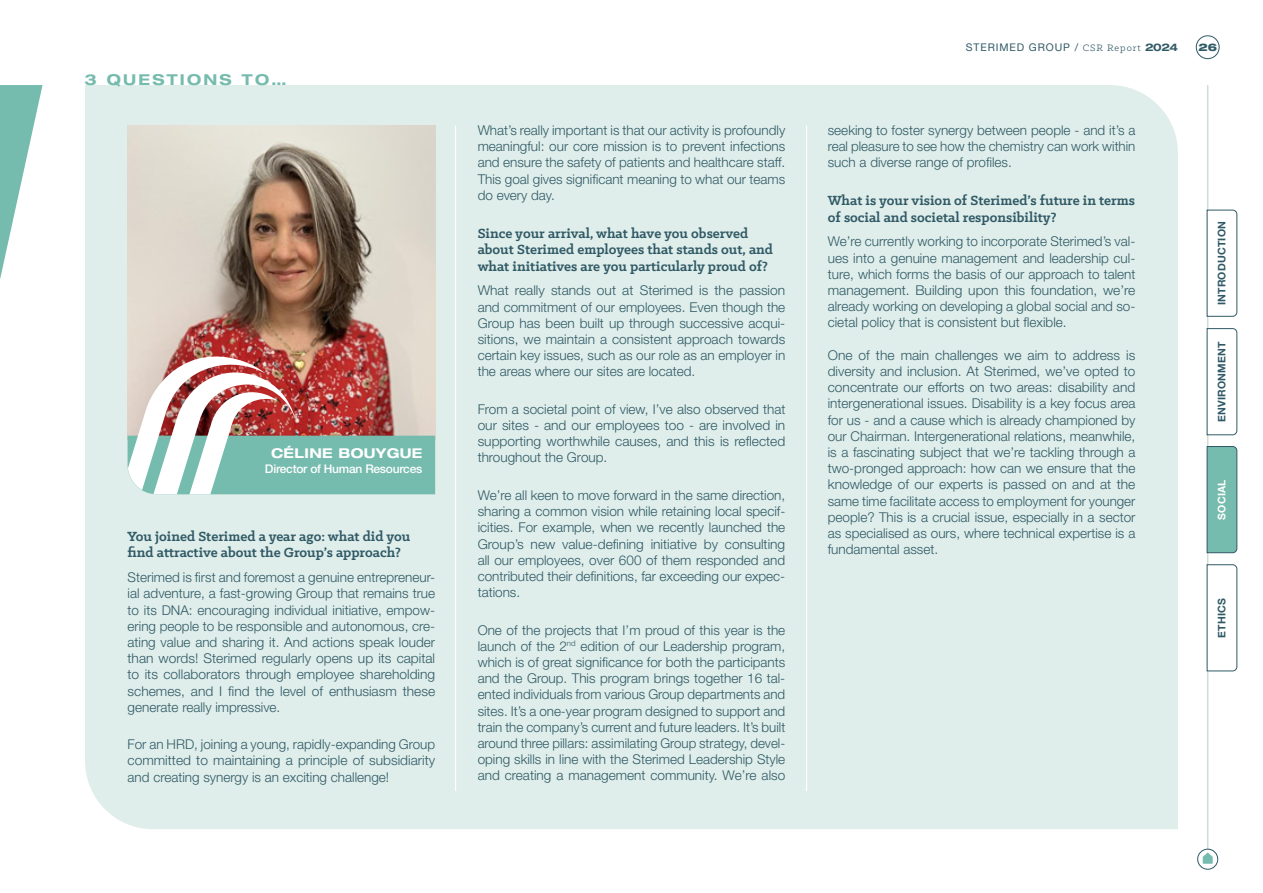
<style>
.page{position:relative;width:1263px;height:893px;background:#fff}
.page>*{position:absolute;margin:0;border:0;box-sizing:border-box;transform-origin:0 0}
.t1{font:700 15px/16.5px "Klinic Slab";color:#305966}
.t2{font:700 expanded 15px "Helvetica Neue LT Std";letter-spacing:.15em;color:#75bbae}
.t3{font:300 13.5px/16.2px "Helvetica Neue LT Std";color:#305966;text-align:justify}
.t4{font:700 expanded 13.5px "Helvetica Neue LT Std";letter-spacing:.025em;color:#fff}
.t5{font:500 12px "Helvetica Neue LT Std";letter-spacing:-.02em;color:#fff}
.t6{font:700 10.5px "Helvetica Neue";letter-spacing:.02em;color:#305966}
.t7{font:10.5px "Helvetica Neue";letter-spacing:.085em;color:#305966}
.t8{font:700 10.5px "Helvetica Neue";letter-spacing:.02em;color:#fff}
.t9{font:800 expanded 10.5px "Helvetica Neue LT Std";color:#305966}
.s1{font-family:"Klinic Slab"}
.s2{font-family:"Helvetica Neue LT Std";font-weight:700;font-stretch:expanded}
</style>
<div class="page">
<hr style="left:1207px;top:85px;width:1px;height:764px;background:#d1ddd5">
<div style="left:1197px;top:849px;width:21px;height:21px;border:1px solid #305966;border-radius:50%"></div>
<svg style="left:1203px;top:852px;width:10px;height:12px"></svg>
<div style="left:1196px;top:36px;width:23px;height:23px;border:1px solid #305966;border-radius:50%"></div>
<svg style="left:1207px;top:328px;width:30px;height:107px"></svg>
<svg style="left:1207px;top:210px;width:30px;height:107px"></svg>
<svg style="left:1207px;top:446px;width:30px;height:107px;background:#71b5aa"></svg>
<svg style="left:1207px;top:564px;width:30px;height:107px"></svg>
<div style="left:85px;top:85px;width:1093px;height:744px;background:#dfeeea"></div>
<hr style="left:455px;top:125px;width:1px;height:666px;background:#fff">
<hr style="left:806px;top:125px;width:1px;height:666px;background:#fff">
<img style="left:128px;top:125px;width:307px;height:223px">
<img style="left:128px;top:348px;width:307px;height:146px">
<svg style="left:0;top:85px;width:43px;height:194px"></svg>
<p class="t2" style="left:84px;top:70px;width:203px">3 QUESTIONS TO…</p>
<p class="t4" style="left:271px;top:445px;width:153px">CÉLINE BOUYGUE</p>
<p class="t5" style="left:265px;top:462px;width:159px">Director of Human Resources</p>
<p class="t1" style="left:128px;top:528px;width:284px">You joined Sterimed a year ago: what did you find attractive about the Group’s approach?</p>
<p class="t3" style="left:128px;top:569px;width:309px">Sterimed is first and foremost a genuine entrepreneur&shy;ial adventure, a fast-growing Group that remains true to its DNA: encouraging individual initiative, empow&shy;ering people to be responsible and autonomous, cre&shy;ating value and sharing it. And actions speak louder than words! Sterimed regularly opens up its capital to its collaborators through employee shareholding schemes, and I find the level of enthusiasm these generate really impressive.</p>
<p class="t3" style="left:128px;top:736px;width:309px">For an HRD, joining a young, rapidly-expanding Group committed to maintaining a principle of subsidiarity and creating synergy is an exciting challenge!</p>
<p class="t3" style="left:478px;top:122px;width:309px">What’s really important is that our activity is profoundly meaningful: our core mission is to prevent infections and ensure the safety of patients and healthcare staff.<br>This goal gives significant meaning to what our teams do every day.</p>
<p class="t1" style="left:478px;top:224px;width:297px">Since your arrival, what have you observed about Sterimed employees that stands out, and what initiatives are you particularly proud of?</p>
<p class="t3" style="left:478px;top:282px;width:309px">What really stands out at Sterimed is the passion and commitment of our employees. Even though the Group has been built up through successive acqui&shy;sitions, we maintain a consistent approach towards certain key issues, such as our role as an employer in the areas where our sites are located.</p>
<p class="t3" style="left:478px;top:401px;width:309px">From a societal point of view, I’ve also observed that our sites - and our employees too - are involved in supporting worthwhile causes, and this is reflected throughout the Group.</p>
<p class="t3" style="left:478px;top:487px;width:309px">We’re all keen to move forward in the same direction, sharing a common vision while retaining local specif&shy;icities. For example, when we recently launched the Group’s new value-defining initiative by consulting all our employees, over 600 of them responded and contributed their definitions, far exceeding our expec&shy;tations.</p>
<p class="t3" style="left:478px;top:621px;width:309px">One of the projects that I’m proud of this year is the launch of the 2<sup>nd</sup> edition of our Leadership program, which is of great significance for both the participants and the Group. This program brings together 16 tal&shy;ented individuals from various Group departments and sites. It’s a one-year program designed to support and train the company’s current and future leaders. It’s built around three pillars: assimilating Group strategy, devel&shy;oping skills in line with the Sterimed Leadership Style and creating a management community. We’re also</p>
<p class="t7" style="left:966px;top:40px;width:214px">STERIMED GROUP / <span class="s1">CSR Report</span> <span class="s2">2024</span></p>
<p class="t9" style="left:1198px;top:40px;width:20px">26</p>
<p class="t3" style="left:828px;top:122px;width:309px">seeking to foster synergy between people - and it’s a real pleasure to see how the chemistry can work within such a diverse range of profiles.</p>
<p class="t1" style="left:828px;top:192px;width:309px">What is your vision of Sterimed’s future in terms of social and societal responsibility?</p>
<p class="t3" style="left:828px;top:233px;width:309px">We’re currently working to incorporate Sterimed’s val&shy;ues into a genuine management and leadership cul&shy;ture, which forms the basis of our approach to talent management. Building upon this foundation, we’re already working on developing a global social and so&shy;cietal policy that is consistent but flexible.</p>
<p class="t3" style="left:828px;top:347px;width:309px">One of the main challenges we aim to address is diversity and inclusion. At Sterimed, we’ve opted to concentrate our efforts on two areas: disability and intergenerational issues. Disability is a key focus area for us - and a cause which is already championed by our Chairman. Intergenerational relations, meanwhile, is a fascinating subject that we’re tackling through a two-pronged approach: how can we ensure that the knowledge of our experts is passed on and at the same time facilitate access to employment for younger people? This is a crucial issue, especially in a sector as specialised as ours, where technical expertise is a fundamental asset.</p>
<p class="t6" style="left:1213px;top:305px;width:86px;rotate:-90deg">INTRODUCTION</p>
<p class="t6" style="left:1213px;top:422px;width:82px;rotate:-90deg">ENVIRONMENT</p>
<p class="t8" style="left:1213px;top:520px;width:42px;rotate:-90deg">SOCIAL</p>
<p class="t6" style="left:1213px;top:638px;width:41px;rotate:-90deg">ETHICS</p>
</div>
